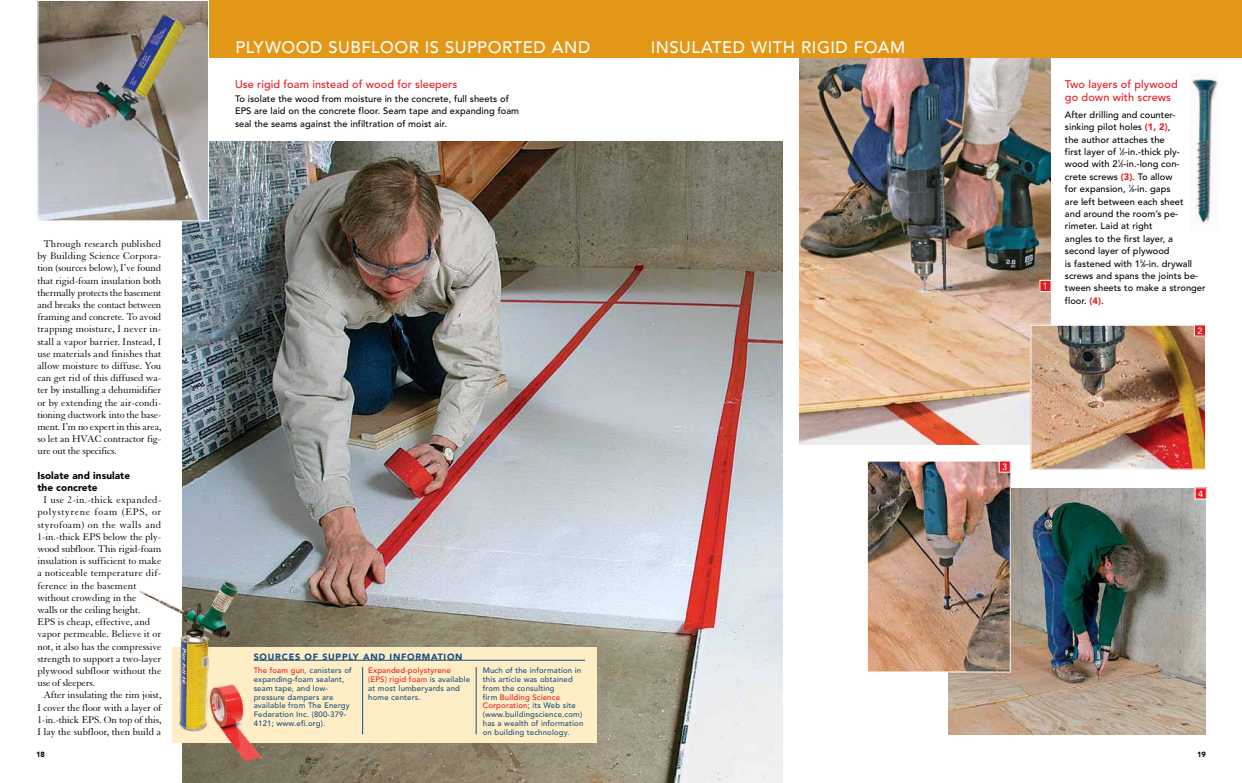
<style>
.page{position:relative;width:1242px;height:783px;background:#fff}
.page>*{position:absolute;margin:0;border:0;box-sizing:border-box;transform-origin:0 0}
.t1{font:500 16.6px "Avenir LT Std";letter-spacing:.035em;color:#fff}
.t2{font:500 11px/13px "Avenir";letter-spacing:.005em;color:#e51a22}
.t3{font:10.5px/12.2px "Granjon LT Std";letter-spacing:-.005em;color:#000;text-align:justify}
.t4{font:10.5px "Granjon LT Std";letter-spacing:.015em;color:#000}
.t5{font:10.5px "Granjon LT Std";letter-spacing:.025em;color:#000}
.t6{font:10.5px "Granjon LT Std";letter-spacing:.03em;color:#000}
.t7{font:10.5px "Granjon LT Std";letter-spacing:.06em;color:#000}
.t8{font:900 10px/12.2px "Avenir LT Std";letter-spacing:.005em;color:#000}
.t9{font:500 9.3px/12.4px "Avenir LT Std";letter-spacing:.005em;color:#000}
.t10{font:900 9px "Avenir";letter-spacing:.08em;color:#174e82}
.t11{font:500 9px "Avenir";color:#fff}
.t12{font:500 7.8px/8.8px "Avenir LT Std";letter-spacing:.02em;color:#174e82}
.t13{font:500 7.8px/8.8px "Avenir";letter-spacing:.02em;color:#e51a22}
.t14{font:900 7.5px "Avenir LT Std";color:#000}
.s1{font-family:"Avenir";font-weight:900;color:#e51a22}
.s2{font-size:4.7px}
.s3{font-family:"Avenir LT Std";color:#174e82}
.s4{font-family:"Avenir";color:#e51a22}
</style>
<div class="page">
<img style="left:1192px;top:78px;width:27px;height:145px">
<img style="left:799px;top:57px;width:252px;height:387px">
<img style="left:182px;top:141px;width:601px;height:642px">
<div style="left:172px;top:647px;width:424px;height:95px;background:#ffeec5"></div>
<img style="left:949px;top:488px;width:257px;height:247px">
<img style="left:869px;top:463px;width:140px;height:207px">
<div style="left:867px;top:461px;width:144px;height:211px;border:1px solid #fff"></div>
<img style="left:1033px;top:327px;width:171px;height:141px">
<div style="left:1031px;top:325px;width:175px;height:145px;border:1px solid #fff"></div>
<img style="left:39px;top:2px;width:168px;height:217px">
<div style="left:37px;top:0;width:172px;height:221px;border:1px solid #fff"></div>
<hr style="left:254px;top:660px;width:331px;height:1px;background:#174e82">
<div style="left:210px;top:0;width:1032px;height:57px;background:#e29716"></div>
<hr style="left:362px;top:667px;width:1px;height:67px;background:#174e82">
<hr style="left:476px;top:667px;width:1px;height:67px;background:#174e82">
<div style="left:1194px;top:325px;width:12px;height:11px;background:#e51a22"></div>
<div style="left:1194px;top:324px;width:12px;height:13px;border:1px solid #fff"></div>
<div style="left:1195px;top:488px;width:11px;height:11px;background:#e51a22"></div>
<div style="left:1195px;top:487px;width:12px;height:13px;border:1px solid #fff"></div>
<div style="left:999px;top:461px;width:11px;height:11px;background:#e51a22"></div>
<div style="left:999px;top:460px;width:12px;height:13px;border:1px solid #fff"></div>
<div style="left:1040px;top:280px;width:11px;height:12px;background:#e51a22"></div>
<div style="left:1039px;top:280px;width:13px;height:12px;border:1px solid #fff"></div>
<img style="left:139px;top:581px;width:132px;height:180px">
<h1 class="t1" style="left:236px;top:38px;width:12px">plyw</h1>
<h1 class="t1" style="left:281px;top:38px;width:233px">ood subfloor is supported</h1>
<h1 class="t1" style="left:552px;top:38px;width:14px">and</h1>
<h1 class="t1" style="left:651px;top:38px;width:52px">insulated</h1>
<h1 class="t1" style="left:751px;top:38px;width:12px">with</h1>
<h1 class="t1" style="left:801px;top:38px;width:91px">rigid foam</h1>
<p class="t2" style="left:1065px;top:78px;width:114px">Two layers of plywood go down with screws</p>
<p class="t9" style="left:1065px;top:109px;width:142px">After drilling and counter&shy;sinking pilot holes <span class="s1">(1, 2)</span>,<br>the author attaches the<br>first layer of <sup>1</sup>⁄<span class="s2">2</span>-in.-thick ply&shy;wood with 2<sup>1</sup>⁄<span class="s2">2</span>-in.-long con-<br>crete screws <span class="s1">(3)</span>. To allow<br>for expansion, <sup>1</sup>⁄<span class="s2">8</span>-in. gaps<br>are left between each sheet<br>and around the room’s pe&shy;rimeter. Laid at right<br>angles to the first layer, a second layer of plywood<br>is fastened with 1<sup>5</sup>⁄<span class="s2">8</span>-in. drywall screws and spans the joints be&shy;tween sheets to make a stronger floor. <span class="s1">(4)</span>.</p>
<p class="t2" style="left:235px;top:78px;width:224px">Use rigid foam instead of wood for sleepers</p>
<p class="t9" style="left:235px;top:93px;width:286px">To isolate the wood from moisture in the concrete, full sheets of<br>EPS are laid on the concrete floor. Seam tape and expanding foam seal the seams against the infiltration of moist air.</p>
<p class="t3" style="left:37px;top:238px;width:126px;text-indent:6px">Through research published by Building Science Corpora&shy;tion (sources below), I’ve found that rigid-foam insulation both thermally protects the basement and breaks the contact between framing and concrete. To avoid trapping moisture, I never in&shy;stall a vapor barrier. Instead, I use materials and finishes that allow moisture to diffuse. You can get rid of this diffused wa&shy;ter by installing a dehumidifier or by extending the air-condi&shy;tioning ductwork into the base&shy;ment. I’m no expert in this area, so let an HVAC contractor fig&shy;ure out the specifics.</p>
<p class="t8" style="left:37px;top:469px;width:94px">Isolate and insulate the concrete</p>
<p class="t5" style="left:43px;top:494px;width:120px">I use 2-in.-thick expanded-</p>
<p class="t7" style="left:37px;top:506px;width:126px">polystyrene foam (EPS, or</p>
<p class="t6" style="left:37px;top:519px;width:125px">styrofoam) on the walls and</p>
<p class="t3" style="left:37px;top:531px;width:125px">1-in.-thick EPS below the ply-</p>
<p class="t3" style="left:37px;top:543px;width:126px">wood subfloor. This rigid-foam</p>
<p class="t3" style="left:37px;top:555px;width:125px">insulation is sufficient to make</p>
<p class="t4" style="left:37px;top:567px;width:126px">a noticeable temperature dif-</p>
<p class="t3" style="left:37px;top:579px;width:101px">ference in the basement</p>
<p class="t3" style="left:37px;top:592px;width:100px">without crowding in the</p>
<p class="t3" style="left:37px;top:604px;width:104px">walls or the ceiling height.</p>
<p class="t3" style="left:37px;top:616px;width:114px">EPS is cheap, effective, and</p>
<p class="t3" style="left:37px;top:628px;width:125px">vapor permeable. Believe it or</p>
<p class="t3" style="left:37px;top:640px;width:126px">not, it also has the compressive</p>
<p class="t3" style="left:37px;top:653px;width:125px">strength to support a two-layer</p>
<p class="t3" style="left:37px;top:665px;width:125px">plywood subfloor without the</p>
<p class="t3" style="left:37px;top:677px;width:59px">use of sleepers.</p>
<p class="t3" style="left:43px;top:689px;width:119px">After insulating the rim joist,</p>
<p class="t3" style="left:37px;top:701px;width:126px">I cover the floor with a layer of</p>
<p class="t3" style="left:37px;top:714px;width:126px">1-in.-thick EPS. On top of this,</p>
<p class="t3" style="left:37px;top:726px;width:125px">I lay the subfloor, then build a</p>
<p class="t14" style="left:36px;top:750px;width:10px">18</p>
<p class="t14" style="left:1197px;top:750px;width:10px">19</p>
<p class="t11" style="left:1043px;top:281px;width:7px">1</p>
<p class="t11" style="left:1197px;top:325px;width:7px">2</p>
<p class="t11" style="left:1002px;top:461px;width:7px">3</p>
<p class="t11" style="left:1198px;top:488px;width:7px">4</p>
<p class="t10" style="left:254px;top:651px;width:210px">SOURCES OF SUPPLY AND INFORMATION</p>
<p class="t12" style="left:483px;top:666px;width:100px">Much of the information in this article was obtained from the consulting</p>
<p class="t13" style="left:483px;top:693px;width:94px"><span class="s3">firm</span> Building Science<br>Corporation<span class="s3">; its Web site</span></p>
<p class="t12" style="left:483px;top:710px;width:102px">(www.buildingscience.com) has a wealth of information on building technology.</p>
<p class="t12" style="left:254px;top:666px;width:100px"><span class="s4">The foam gun</span>, canisters of expanding-foam sealant, seam tape, and low&shy;pressure dampers are available from The Energy<br>Federation Inc. (800-379-<br>4121; www.efi.org).</p>
<p class="t13" style="left:368px;top:666px;width:103px">Expanded-polystyrene (EPS) rigid foam <span class="s3">is available</span></p>
<p class="t12" style="left:368px;top:684px;width:93px">at most lumberyards and home centers.</p>
</div>
